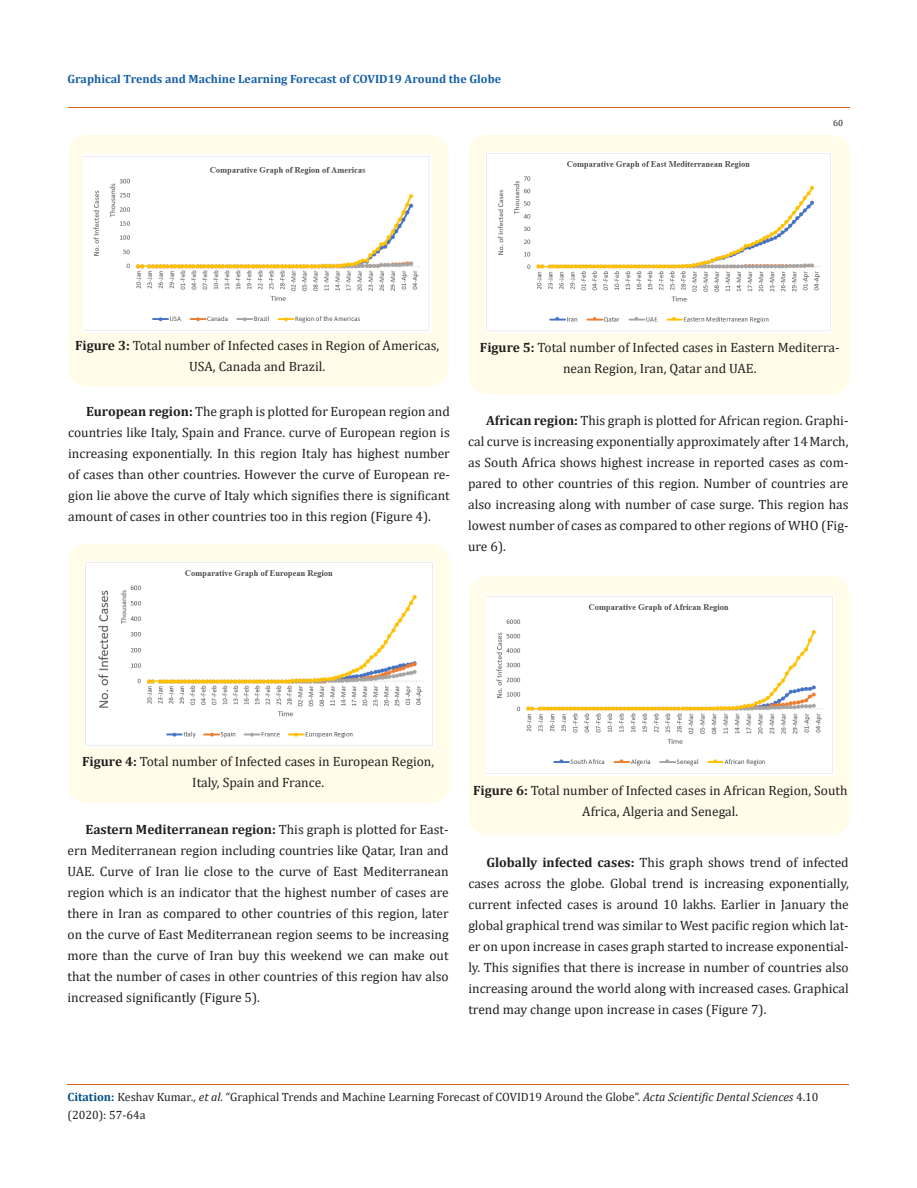
<style>
.page{position:relative;width:917px;height:1188px;background:#fff}
.page>*{position:absolute;margin:0;border:0;box-sizing:border-box;transform-origin:0 0}
.t1{font:13.5px/21px "Cambria";color:#231f20;text-align:justify}
.t2{font:12px/18px "Cambria";color:#231f20}
.t3{font:700 12px "Cambria";color:#1560a6}
.t4{font:9px "Cambria";color:#231f20}
.s1{font-weight:700}
.s2{font-weight:700;color:#035089}
.s3{font-style:italic}
</style>
<div class="page">
<div style="left:68px;top:135px;width:380px;height:251px;background:#fffde9;border-radius:18px"></div>
<img style="left:83px;top:154px;width:348px;height:179px">
<div style="left:68px;top:544px;width:382px;height:259px;background:#fffde9;border-radius:18px"></div>
<img style="left:84px;top:562px;width:350px;height:185px">
<div style="left:468px;top:135px;width:382px;height:259px;background:#fffde9;border-radius:18px"></div>
<img style="left:485px;top:153px;width:346px;height:179px">
<div style="left:469px;top:576px;width:380px;height:259px;background:#fffde9;border-radius:18px"></div>
<img style="left:486px;top:595px;width:348px;height:181px">
<hr style="left:68px;top:108px;width:781px;height:1px;background:#e05d1a">
<hr style="left:68px;top:1084px;width:781px;height:1px;background:#e05d1a">
<p class="t3" style="left:68px;top:70px;width:435px">Graphical Trends and Machine Learning Forecast of COVID19 Around the Globe</p>
<p class="t4" style="left:833px;top:118px;width:11px">60</p>
<p class="t1" style="left:75px;top:335px;width:366px;text-align:center"><span class="s1">Figure 3:</span> Total number of Infected cases in Region of Americas,<br>USA, Canada and Brazil.</p>
<p class="t1" style="left:68px;top:400px;width:383px;text-indent:18px"><span class="s1">European region:</span> The graph is plotted for European region and countries like Italy, Spain and France. curve of European region is increasing exponentially. In this region Italy has highest number of cases than other countries. However the curve of European re&shy;gion lie above the curve of Italy which signifies there is significant amount of cases in other countries too in this region (Figure 4).</p>
<p class="t1" style="left:480px;top:337px;width:361px;text-align:center"><span class="s1">Figure 5:</span> Total number of Infected cases in Eastern Mediterra&shy;nean Region, Iran, Qatar and UAE.</p>
<p class="t1" style="left:468px;top:410px;width:382px;text-indent:18px"><span class="s1">African region:</span> This graph is plotted for African region. Graphi&shy;cal curve is increasing exponentially approximately after 14March, as South Africa shows highest increase in reported cases as com&shy;pared to other countries of this region. Number of countries are also increasing along with number of case surge. This region has lowest number of cases as compared to other regions of WHO (Fig&shy;ure 6).</p>
<p class="t1" style="left:82px;top:751px;width:353px;text-align:center"><span class="s1">Figure 4:</span> Total number of Infected cases in European Region,<br>Italy, Spain and France.</p>
<p class="t1" style="left:68px;top:819px;width:382px;text-indent:18px"><span class="s1">Eastern Mediterranean region:</span> This graph is plotted for East&shy;ern Mediterranean region including countries like Qatar, Iran and UAE. Curve of Iran lie close to the curve of East Mediterranean region which is an indicator that the highest number of cases are there in Iran as compared to other countries of this region, later on the curve of East Mediterranean region seems to be increasing more than the curve of Iran buy this weekend we can make out that the number of cases in other countries of this region hav also increased significantly (Figure 5).</p>
<p class="t1" style="left:473px;top:780px;width:376px;text-align:center"><span class="s1">Figure 6:</span> Total number of Infected cases in African Region, South<br>Africa, Algeria and Senegal.</p>
<p class="t1" style="left:468px;top:852px;width:382px;text-indent:18px"><span class="s1">Globally infected cases:</span> This graph shows trend of infected cases across the globe. Global trend is increasing exponentially, current infected cases is around 10 lakhs. Earlier in January the global graphical trend was similar to West pacific region which lat&shy;er on upon increase in cases graph started to increase exponential&shy;ly. This signifies that there is increase in number of countries also increasing around the world along with increased cases. Graphical trend may change upon increase in cases (Figure 7).</p>
<p class="t2" style="left:68px;top:1088px;width:752px"><span class="s2">Citation:</span> Keshav Kumar<span class="s3">., et al.</span> “Graphical Trends and Machine Learning Forecast of COVID19 Around the Globe”. <span class="s3">Acta Scientific Dental Sciences</span> 4.10 (2020): 57-64a</p>
</div>
